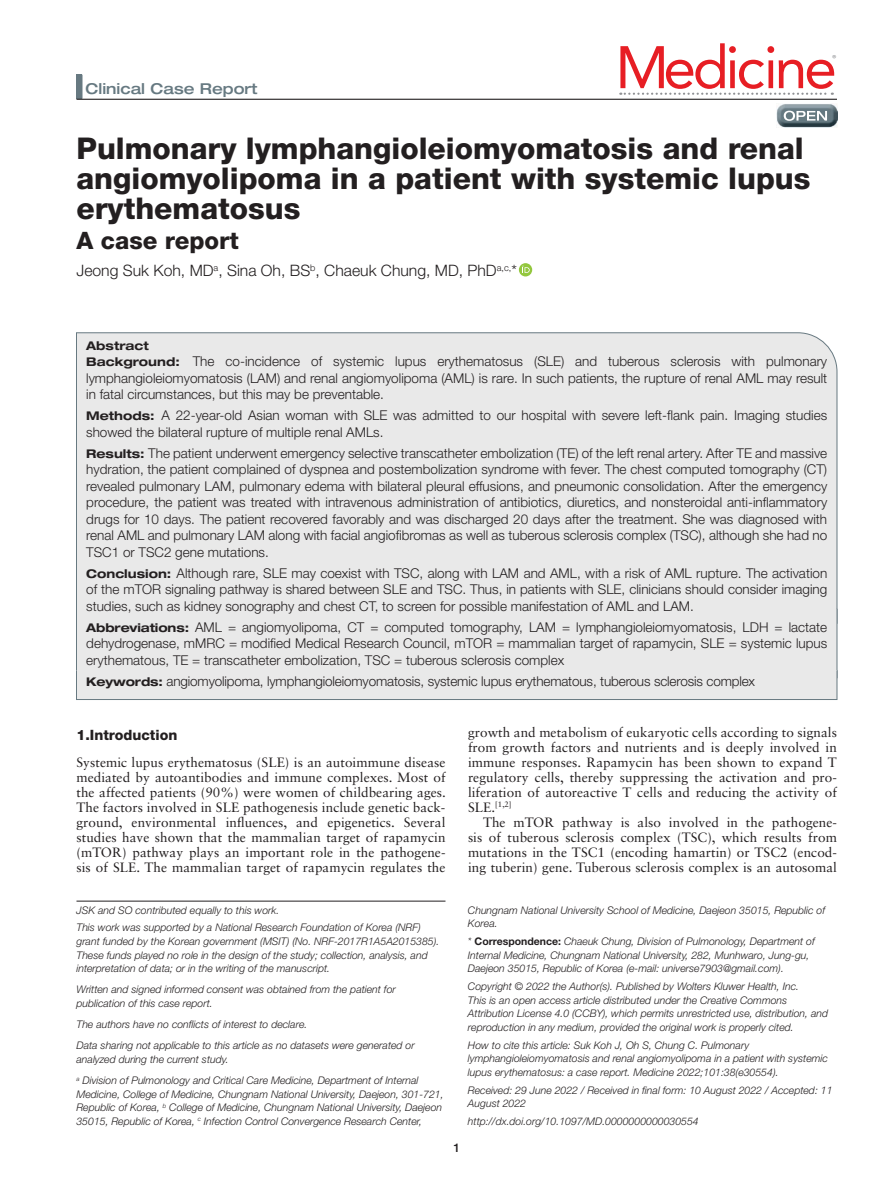
<style>
.page{position:relative;width:891px;height:1188px;background:#fff}
.page>*{position:absolute;margin:0;border:0;box-sizing:border-box;transform-origin:0 0}
.t1{font:59.4px "Avenir";letter-spacing:-.06em;color:#e71e24}
.t2{font:800 30px/30px "Helvetica Neue LT Std";color:#231f20}
.t3{font:800 24px "Helvetica Neue LT Std";color:#231f20}
.t4{font:300 15.75px "Helvetica Neue LT Std";color:#231f20}
.t5{font:500 expanded 15px "Helvetica Neue LT Std";color:#667981}
.t6{font:800 14.25px "Helvetica Neue LT Std";color:#231f20}
.t7{font:300 13.5px/16.5px "Helvetica Neue LT Std";color:#231f20;text-align:justify}
.t8{font:13.5px/15px "Sabon LT Std";letter-spacing:.005em;color:#231f20;text-align:justify}
.t9{font:700 expanded 12px "Helvetica Neue LT Std";color:#231f20}
.t10{font:500 12px "Helvetica Neue LT Std";color:#231f20}
.t11{font:italic 300 10.5px/13.5px "Helvetica Neue LT Std";color:#231f20}
.t12{font:500 10.35px "Akzidenz Grotesk BE";color:#909295}
.t13{font:7.8px "Sabon LT Std";color:#231f20}
.s1{font-weight:700;font-stretch:expanded;font-size:12px}
.s2{font-size:13.5px}
.s3{font-weight:700;font-style:normal}
</style>
<div class="page">
<div style="left:76px;top:74px;width:6px;height:25px;background:#677981"></div>
<hr style="left:76px;top:99px;width:761px;height:1px;background:#231f20">
<img style="left:776px;top:104px;width:61px;height:24px">
<svg style="left:784px;top:111px;width:43px;height:10px"></svg>
<svg style="left:620px;top:93px;width:213px;height:2px"></svg>
<div style="left:76px;top:332px;width:762px;height:293px;background:#e9e9e9"></div>
<div style="left:76px;top:609px;width:761px;height:70px;background:#e9e9e9"></div>
<div style="left:76px;top:670px;width:761px;height:30px;background:#e9e9e9"></div>
<div style="left:76px;top:670px;width:761px;height:30px;border:1px solid #677981"></div>
<div style="left:519px;top:263px;width:13px;height:13px;background:#93c73e;border-radius:50%"></div>
<svg style="left:522px;top:266px;width:8px;height:7px"></svg>
<hr style="left:76px;top:901px;width:370px;height:1px;background:#231f20">
<p class="t5" style="left:86px;top:80px;width:174px">Clinical Case Report</p>
<h1 class="t1" style="left:615px;top:33px;width:223px">Medicine</h1>
<p class="t12" style="left:832px;top:52px;width:6px">®</p>
<h2 class="t2" style="left:76px;top:134px;width:736px">Pulmonary lymphangioleiomyomatosis and renal angiomyolipoma in a patient with systemic lupus erythematosus</h2>
<h3 class="t3" style="left:76px;top:227px;width:164px">A case report</h3>
<p class="t4" style="left:76px;top:261px;width:442px">Jeong Suk Koh, MD<sup>a</sup>, Sina Oh, BS<sup>b</sup>, Chaeuk Chung, MD, PhD<sup>a,c,</sup>*</p>
<p class="t9" style="left:86px;top:338px;width:64px">Abstract</p>
<p class="t7" style="left:86px;top:353px;width:743px"><span class="s1">Background:</span> The co-incidence of systemic lupus erythematosus (SLE) and tuberous sclerosis with pulmonary lymphangioleiomyomatosis (LAM) and renal angiomyolipoma (AML) is rare. In such patients, the rupture of renal AML may result in fatal circumstances, but this may be preventable.</p>
<p class="t7" style="left:86px;top:407px;width:743px"><span class="s1">Methods:</span> A 22-year-old Asian woman with SLE was admitted to our hospital with severe left-flank pain. Imaging studies showed the bilateral rupture of multiple renal AMLs.</p>
<p class="t7" style="left:86px;top:445px;width:743px"><span class="s1">Results:</span> The patient underwent emergency selective transcatheter embolization (TE) of the left renal artery. After TE and massive hydration, the patient complained of dyspnea and postembolization syndrome with fever. The chest computed tomography (CT) revealed pulmonary LAM, pulmonary edema with bilateral pleural effusions, and pneumonic consolidation. After the emergency procedure, the patient was treated with intravenous administration of antibiotics, diuretics, and nonsteroidal anti-inflammatory drugs for 10 days. The patient recovered favorably and was discharged 20 days after the treatment. She was diagnosed with renal AML and pulmonary LAM along with facial angiofibromas as well as tuberous sclerosis complex (TSC), although she had no TSC1 or TSC2 gene mutations.</p>
<p class="t7" style="left:86px;top:565px;width:743px"><span class="s1">Conclusion:</span> Although rare, SLE may coexist with TSC, along with LAM and AML, with a risk of AML rupture. The activation of the mTOR signaling pathway is shared between SLE and TSC. Thus, in patients with SLE, clinicians should consider imaging studies, such as kidney sonography and chest CT, to screen for possible manifestation of AML and LAM.</p>
<p class="t7" style="left:86px;top:619px;width:743px"><span class="s1">Abbreviations:</span> AML = angiomyolipoma, CT = computed tomography, LAM = lymphangioleiomyomatosis, LDH = lactate dehydrogenase, mMRC = modified Medical Research Council, mTOR = mammalian target of rapamycin, SLE = systemic lupus erythematous, TE = transcatheter embolization, TSC = tuberous sclerosis complex</p>
<p class="t7" style="left:86px;top:673px;width:670px"><span class="s1">Keywords:</span> angiomyolipoma, lymphangioleiomyomatosis, systemic lupus erythematous, tuberous sclerosis complex</p>
<p class="t6" style="left:76px;top:726px;width:102px">1.Introduction</p>
<p class="t8" style="left:76px;top:755px;width:371px">Systemic lupus erythematosus (SLE) is an autoimmune disease mediated by autoantibodies and immune complexes. Most of the affected patients (90%) were women of childbearing ages.<br>The factors involved in SLE pathogenesis include genetic back&shy;ground, environmental influences, and epigenetics. Several studies have shown that the mammalian target of rapamycin (mTOR) pathway plays an important role in the pathogene&shy;sis of SLE. The mammalian target of rapamycin regulates the</p>
<p class="t8" style="left:468px;top:725px;width:371px">growth and metabolism of eukaryotic cells according to signals from growth factors and nutrients and is deeply involved in immune responses. Rapamycin has been shown to expand T regulatory cells, thereby suppressing the activation and pro&shy;liferation of autoreactive T cells and reducing the activity of</p>
<p class="t13" style="left:468px;top:800px;width:45px"><span class="s2">SLE.</span>[1,2]</p>
<p class="t8" style="left:468px;top:815px;width:371px;text-indent:15px">The mTOR pathway is also involved in the pathogene&shy;sis of tuberous sclerosis complex (TSC), which results from mutations in the TSC1 (encoding hamartin) or TSC2 (encod&shy;ing tuberin) gene. Tuberous sclerosis complex is an autosomal</p>
<p class="t11" style="left:76px;top:901px;width:346px;line-height:18px">JSK and SO contributed equally to this work.<br>This work was supported by a National Research Foundation of Korea (NRF)</p>
<p class="t11" style="left:76px;top:934px;width:364px">grant funded by the Korean government (MSIT) (No. NRF-2017R1A5A2015385).<br>These funds played no role in the design of the study; collection, analysis, and interpretation of data; or in the writing of the manuscript.</p>
<p class="t11" style="left:76px;top:983px;width:321px">Written and signed informed consent was obtained from the patient for publication of this case report.</p>
<p class="t11" style="left:76px;top:1014px;width:340px;line-height:21.3px">The authors have no conflicts of interest to declare.<br>Data sharing not applicable to this article as no datasets were generated or</p>
<p class="t11" style="left:76px;top:1048px;width:343px;line-height:21.3px">analyzed during the current study.<br><sup>a</sup> Division of Pulmonology and Critical Care Medicine, Department of Internal</p>
<p class="t11" style="left:76px;top:1087px;width:369px">Medicine, College of Medicine, Chungnam National University, Daejeon, 301-721,<br>Republic of Korea, <sup>b</sup> College of Medicine, Chungnam National University, Daejeon<br>35015, Republic of Korea, <sup>c</sup> Infection Control Convergence Research Center,</p>
<p class="t10" style="left:453px;top:1140px;width:8px">1</p>
<p class="t11" style="left:468px;top:903px;width:359px">Chungnam National University School of Medicine, Daejeon 35015, Republic of<br>Korea.</p>
<p class="t11" style="left:468px;top:934px;width:348px">* <span class="s3">Correspondence:</span> Chaeuk Chung, Division of Pulmonology, Department of<br>Internal Medicine, Chungnam National University, 282, Munhwaro, Jung-gu,<br>Daejeon 35015, Republic of Korea (e-mail: universe7903@gmail.com).</p>
<p class="t11" style="left:468px;top:979px;width:362px">Copyright © 2022 the Author(s). Published by Wolters Kluwer Health, Inc.<br>This is an open access article distributed under the Creative Commons Attribution License 4.0 (CCBY), which permits unrestricted use, distribution, and reproduction in any medium, provided the original work is properly cited.</p>
<p class="t11" style="left:468px;top:1038px;width:361px">How to cite this article: Suk Koh J, Oh S, Chung C. Pulmonary lymphangioleiomyomatosis and renal angiomyolipoma in a patient with systemic lupus erythematosus: a case report. Medicine 2022;101:38(e30554).</p>
<p class="t11" style="left:468px;top:1083px;width:366px">Received: 29 June 2022 / Received in final form: 10 August 2022 / Accepted: 11<br>August 2022</p>
<p class="t11" style="left:468px;top:1114px;width:232px">http://dx.doi.org/10.1097/MD.0000000000030554</p>
</div>
